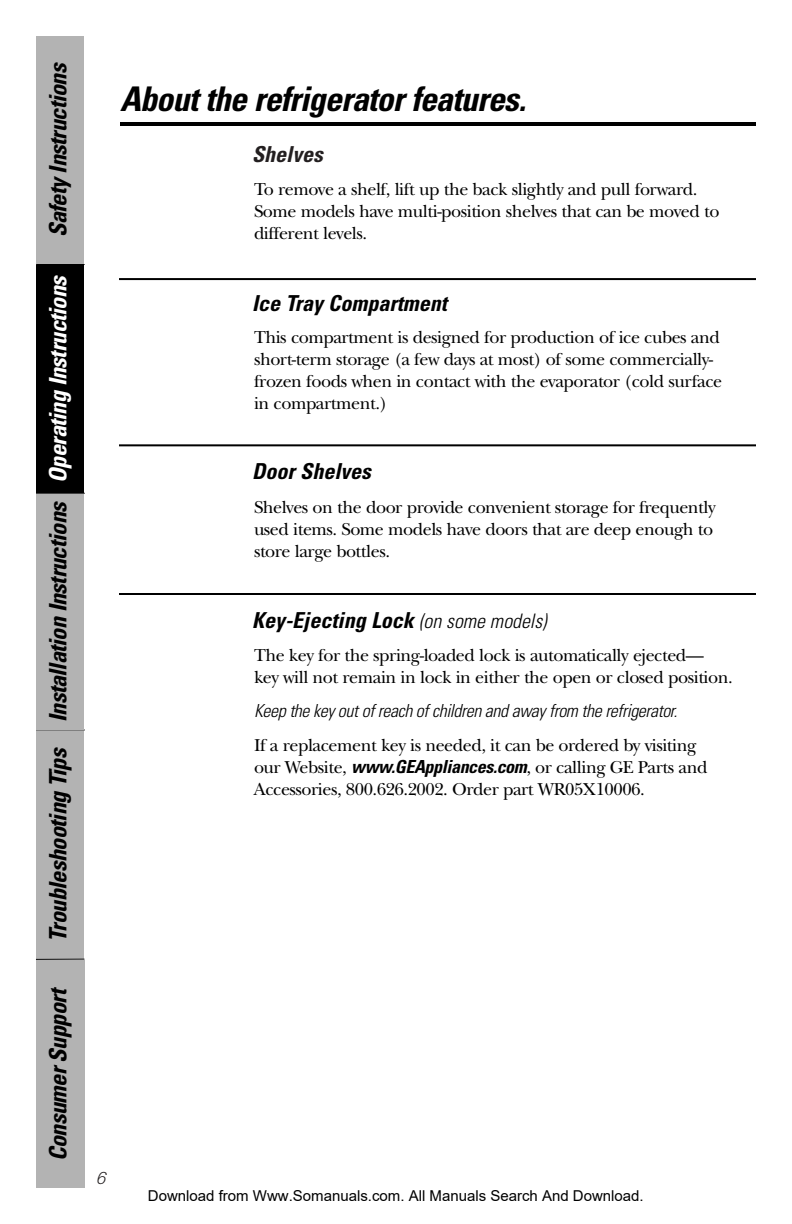
<style>
.page{position:relative;width:792px;height:1224px;background:#fff}
.page>*{position:absolute;margin:0;border:0;box-sizing:border-box;transform-origin:0 0}
.t1{font:italic 700 condensed 34px "Univers";color:#000}
.t2{font:italic 700 condensed 24px "Univers";letter-spacing:-.02em;color:#000}
.t3{font:italic 700 condensed 24px "Univers";letter-spacing:-.02em;color:#fff}
.t4{font:italic 700 condensed 22px "Univers";color:#000}
.t5{font:italic 700 condensed 22px "Univers";color:#231f20}
.t6{font:18px/22px "New Baskerville";letter-spacing:-.025em;color:#000}
.t7{font:italic 300 condensed 18px "Univers";color:#000}
.t8{font:18px "U46";color:#231f20}
.t9{font:15px "Arial";color:#000}
.s1{font-weight:300;font-size:20px}
.s2{font-family:"Univers";font-weight:700;font-style:italic;font-stretch:condensed}
</style>
<div class="page">
<hr style="left:119px;top:278px;width:637px;height:2px;background:#000">
<hr style="left:119px;top:444px;width:637px;height:2px;background:#000">
<div style="left:36px;top:36px;width:48px;height:228px;background:#b3b3b3"></div>
<div style="left:36px;top:265px;width:48px;height:228px;background:#000"></div>
<div style="left:36px;top:731px;width:48px;height:228px;background:#b3b3b3"></div>
<div style="left:36px;top:960px;width:48px;height:228px;background:#b3b3b3"></div>
<hr style="left:36px;top:493px;width:49px;height:1px;background:#000">
<hr style="left:36px;top:730px;width:49px;height:1px;background:#000">
<hr style="left:36px;top:264px;width:49px;height:1px;background:#000">
<div style="left:36px;top:494px;width:48px;height:235px;background:#b3b3b3"></div>
<hr style="left:36px;top:959px;width:48px;height:1px;background:#000">
<hr style="left:120px;top:122px;width:636px;height:4px;background:#000">
<hr style="left:119px;top:593px;width:637px;height:2px;background:#000">
<h2 class="t2" style="left:49px;top:237px;width:180px;rotate:-90deg">Safety Instructions</h2>
<h2 class="t3" style="left:49px;top:483px;width:213px;rotate:-90deg">Operating Instructions</h2>
<h2 class="t2" style="left:49px;top:722px;width:226px;rotate:-90deg">Installation Instructions</h2>
<h2 class="t2" style="left:49px;top:942px;width:199px;rotate:-90deg">Troubleshooting Tips</h2>
<h2 class="t2" style="left:49px;top:1161px;width:178px;rotate:-90deg">ConsumerSupport</h2>
<h1 class="t1" style="left:120px;top:86px;width:414px">Aboutthe refrigeratorfeatures.</h1>
<p class="t5" style="left:252px;top:146px;width:77px">Shelves</p>
<p class="t6" style="left:254px;top:181px;width:467px">To remove a shelf, lift up the back slightly and pull forward.<br>Some models have multi-position shelves that can be moved to different levels.</p>
<p class="t4" style="left:252px;top:295px;width:201px">Ice Tray Compartment</p>
<p class="t6" style="left:254px;top:329px;width:470px">This compartment is designed for production of ice cubes and short-term storage (a few days at most) of some commercially&shy;frozen foods when in contact with the evaporator (cold surface in compartment.)</p>
<p class="t4" style="left:252px;top:463px;width:125px">DoorShelves</p>
<p class="t6" style="left:254px;top:498px;width:463px">Shelves on the door provide convenient storage for frequently used items. Some models have doors that are deep enough to store large bottles.</p>
<p class="t4" style="left:252px;top:612px;width:300px">Key-Ejecting Lock <span class="s1">(on some models)</span></p>
<p class="t6" style="left:254px;top:647px;width:480px">The key for the spring-loaded lock is automatically ejected— key will not remain in lock in either the open or closed position.</p>
<p class="t7" style="left:254px;top:704px;width:428px">Keep the keyoutofreach ofchildren and awayfrom the refrigerator.</p>
<p class="t6" style="left:254px;top:737px;width:455px">If a replacement key is needed, it can be ordered by visiting our Website, <span class="s2">www.GEAppliances.com</span>, or calling GE Parts and<br>Accessories, 800.626.2002. Order part WR05X10006.</p>
<p class="t8" style="left:96px;top:1172px;width:12px">6</p>
<p class="t9" style="left:148px;top:1187px;width:497px">Download from Www.Somanuals.com. All Manuals Search And Download.</p>
</div>
